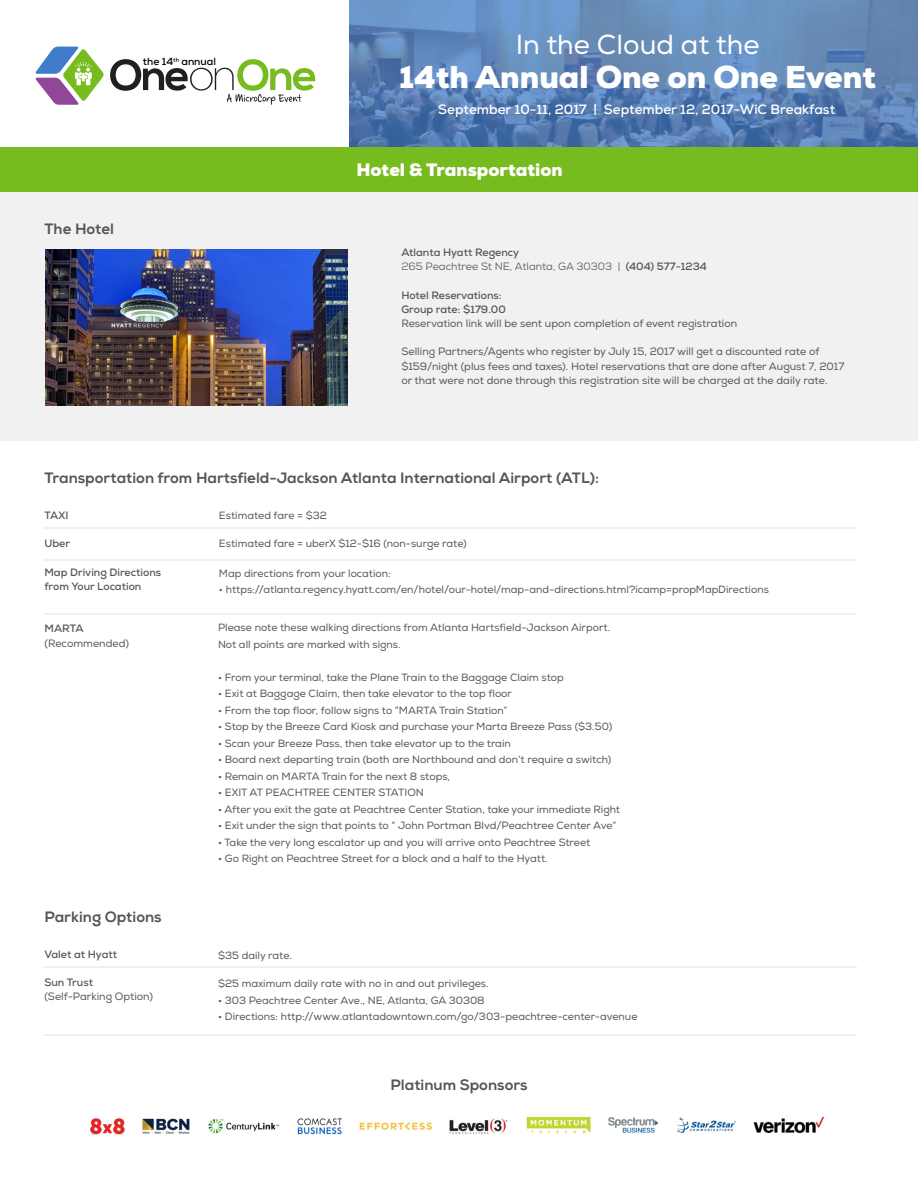
<style>
.page{position:relative;width:918px;height:1188px;background:#fff}
.page>*{position:absolute;margin:0;border:0;box-sizing:border-box;transform-origin:0 0}
.t1{font:900 31.5px "Nexa";color:#fff}
.t2{font:27.45px "Nexa";color:#fff}
.t3{font:900 18px "Nexa";color:#fff}
.t4{font:800 15px "Nexa";color:#55565a}
.t5{font:700 13.5px "Nexa";color:#fff}
.t6{font:10.65px/14.2px "Nexa";color:#55565a}
.t7{font:700 10.65px/14.2px "Nexa";color:#55565a}
.t8{font:10.65px/14.2px "Nexa";color:#55565a}
.t9{font:10.5px/16.5px "Nexa";color:#55565a}
.t10{font:700 10.35px "Nexa";color:#000}
.s1{font-weight:700}
</style>
<div class="page">
<div style="left:0;top:191px;width:918px;height:250px;background:#f1f1f2"></div>
<svg style="left:349px;top:0;width:569px;height:147px;background:#5e85b6"></svg>
<svg style="left:35px;top:46px;width:69px;height:59px"></svg>
<svg style="left:110px;top:59px;width:206px;height:46px"></svg>
<div style="left:0;top:147px;width:918px;height:45px;background:#77bc1f"></div>
<img style="left:46px;top:249px;width:301px;height:157px">
<hr style="left:44px;top:527px;width:813px;height:2px;background:#f1f1f2">
<hr style="left:44px;top:559px;width:813px;height:1px;background:#f1f1f2">
<hr style="left:44px;top:613px;width:813px;height:2px;background:#f1f1f2">
<hr style="left:44px;top:966px;width:813px;height:2px;background:#f1f1f2">
<hr style="left:44px;top:1034px;width:813px;height:2px;background:#f1f1f2">
<img style="left:526px;top:1116px;width:299px;height:18px">
<img style="left:90px;top:1118px;width:418px;height:17px">
<p class="t10" style="left:143px;top:55px;width:75px">the 14<sup>th</sup> annual</p>
<h3 class="t4" style="left:44px;top:220px;width:71px">The Hotel</h3>
<h2 class="t2" style="left:516px;top:28px;width:245px">In the Cloud at the</h2>
<h1 class="t1" style="left:399px;top:57px;width:478px">14th Annual One on One Event</h1>
<p class="t5" style="left:438px;top:100px;width:398px">September 10-11, 2017 | September 12, 2017-WiC Breakfast</p>
<h3 class="t3" style="left:357px;top:158px;width:208px">Hotel &amp; Transportation</h3>
<p class="t8" style="left:401px;top:245px;width:307px"><span class="s1">Atlanta Hyatt Regency<br></span>265 Peachtree St NE, Atlanta, GA 30303 | <span class="s1">(404) 577-1234</span></p>
<p class="t7" style="left:401px;top:288px;width:106px">Hotel Reservations:<br>Group rate: $179.00</p>
<p class="t6" style="left:401px;top:316px;width:337px">Reservation link will be sent upon completion of event registration</p>
<p class="t6" style="left:401px;top:345px;width:444px">Selling Partners/Agents who register by July 15, 2017 will get a discounted rate of $159/night (plus fees and taxes). Hotel reservations that are done after August 7, 2017 or that were not done through this registration site will be charged at the daily rate.</p>
<h3 class="t4" style="left:44px;top:469px;width:556px">Transportation from Hartsfield-Jackson Atlanta International Airport (ATL):</h3>
<p class="t7" style="left:44px;top:508px;width:25px">TAXI</p>
<p class="t7" style="left:44px;top:536px;width:27px">Uber</p>
<p class="t7" style="left:44px;top:565px;width:118px">Map Driving Directions from Your Location</p>
<p class="t7" style="left:44px;top:622px;width:41px">MARTA</p>
<p class="t6" style="left:44px;top:636px;width:86px">(Recommended)</p>
<p class="t9" style="left:219px;top:507px;width:109px">Estimated fare = $32</p>
<p class="t9" style="left:219px;top:536px;width:249px">Estimated fare = uberX $12-$16 (non-surge rate)</p>
<p class="t9" style="left:219px;top:565px;width:173px">Map directions from your location:</p>
<p class="t9" style="left:219px;top:582px;width:551px">• https://atlanta.regency.hyatt.com/en/hotel/our-hotel/map-and-directions.html?icamp=propMapDirections</p>
<p class="t9" style="left:218px;top:620px;width:394px">Please note these walking directions from Atlanta Hartsfield-Jackson Airport.<br>Not all points are marked with signs.</p>
<p class="t9" style="left:218px;top:669px;width:347px">• From your terminal, take the Plane Train to the Baggage Claim stop</p>
<p class="t9" style="left:218px;top:686px;width:296px">• Exit at Baggage Claim, then take elevator to the top floor</p>
<p class="t9" style="left:218px;top:702px;width:291px">• From the top floor, follow signs to “MARTA Train Station”</p>
<p class="t9" style="left:218px;top:719px;width:396px">• Stop by the Breeze Card Kiosk and purchase your Marta Breeze Pass ($3.50)</p>
<p class="t9" style="left:218px;top:735px;width:294px">• Scan your Breeze Pass, then take elevator up to the train</p>
<p class="t9" style="left:218px;top:752px;width:395px">• Board next departing train (both are Northbound and don’t require a switch)</p>
<p class="t9" style="left:218px;top:768px;width:234px">• Remain on MARTA Train for the next 8 stops,</p>
<p class="t9" style="left:218px;top:785px;width:207px">• EXIT AT PEACHTREE CENTER STATION</p>
<p class="t9" style="left:218px;top:801px;width:404px">• After you exit the gate at Peachtree Center Station, take your immediate Right</p>
<p class="t9" style="left:218px;top:818px;width:400px">• Exit under the sign that points to “ John Portman Blvd/Peachtree Center Ave”</p>
<p class="t9" style="left:218px;top:834px;width:374px">• Take the very long escalator up and you will arrive onto Peachtree Street</p>
<p class="t9" style="left:218px;top:851px;width:331px">• Go Right on Peachtree Street for a block and a half to the Hyatt.</p>
<h3 class="t4" style="left:44px;top:908px;width:119px">Parking Options</h3>
<p class="t7" style="left:44px;top:947px;width:74px">Valet at Hyatt</p>
<p class="t7" style="left:44px;top:975px;width:50px">Sun Trust</p>
<p class="t6" style="left:44px;top:990px;width:110px">(Self-Parking Option)</p>
<p class="t9" style="left:218px;top:947px;width:76px">$35 daily rate.</p>
<p class="t9" style="left:218px;top:976px;width:272px">$25 maximum daily rate with no in and out privileges.</p>
<p class="t9" style="left:218px;top:992px;width:268px">• 303 Peachtree Center Ave., NE, Atlanta, GA 30308</p>
<p class="t9" style="left:218px;top:1009px;width:421px">• Directions: http://www.atlantadowntown.com/go/303-peachtree-center-avenue</p>
<h3 class="t4" style="left:390px;top:1076px;width:139px">Platinum Sponsors</h3>
</div>
